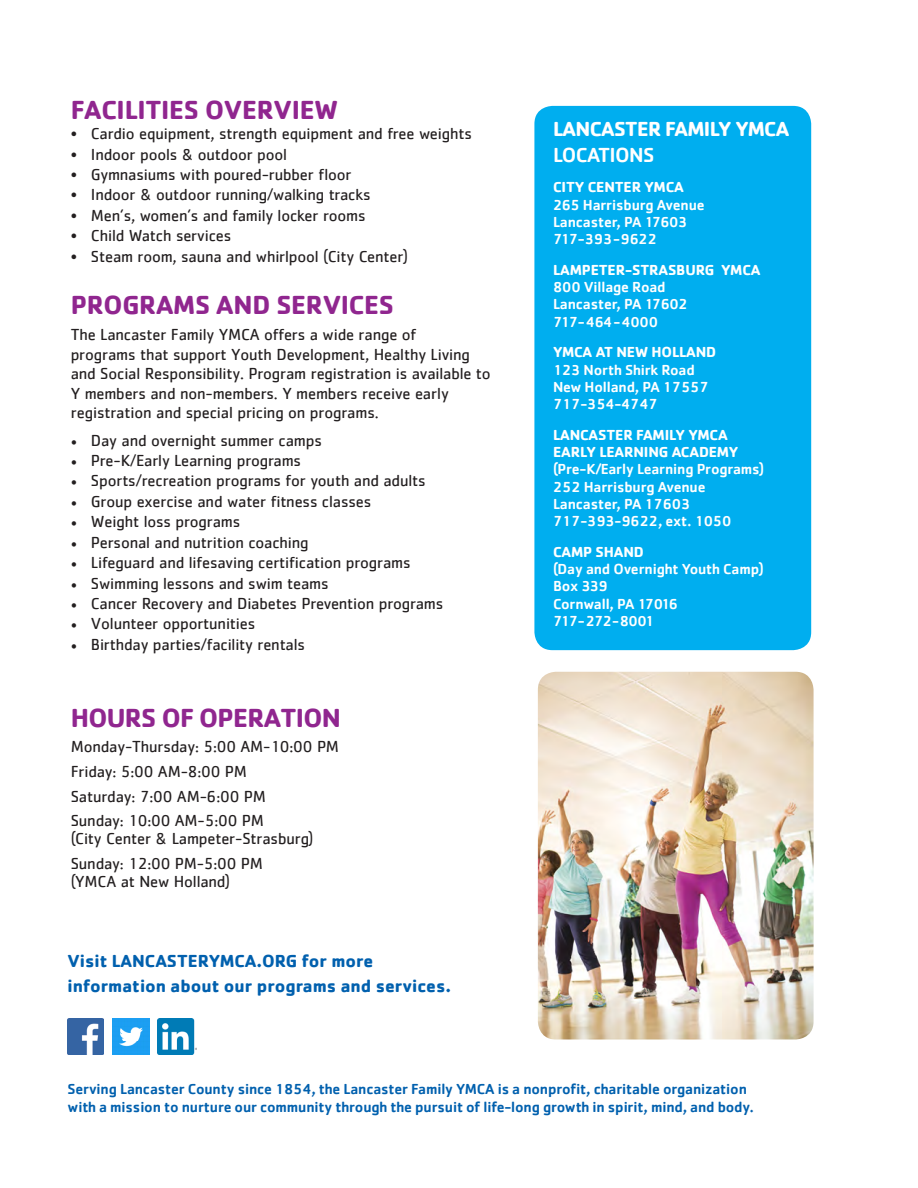
<style>
.page{position:relative;width:918px;height:1188px;background:#fff}
.page>*{position:absolute;margin:0;border:0;box-sizing:border-box;transform-origin:0 0}
.Body_copy{font:700 27px "Cachet";letter-spacing:-.01em;color:#90268f}
.t1{font:700 21px "Cachet";letter-spacing:-.03em;color:#fff}
.t2{font:500 21px "Cachet";letter-spacing:-.03em;color:#fff}
.t3{font:700 18px/25.2px "Cachet";color:#0160ae}
.Body_copy-2{font:16.5px/19.5px "Cachet";letter-spacing:-.01em;color:#231f20}
.t4{font:500 15px/17.2px "Cachet";letter-spacing:-.01em;color:#fff}
.t5{font:500 15px/18px "Cachet";letter-spacing:-.01em;color:#0160ae}
.t6{font:700 15px/17.2px "Cachet";letter-spacing:-.01em;color:#fff}
.t7{font:500 15px/17.2px "Cachet";letter-spacing:-.03em;color:#fff}
.t8{font:500 15px "Cachet";letter-spacing:-.05em;color:#fff}
.s1{font-family:"Minion Pro"}
.s2{font-weight:500}
.s3{font-weight:700}
</style>
<div class="page">
<img style="left:112px;top:1018px;width:37px;height:37px">
<div style="left:534px;top:106px;width:276px;height:544px;background:#00aeef;border-radius:18px"></div>
<img style="left:67px;top:1018px;width:37px;height:37px">
<img style="left:157px;top:1018px;width:39px;height:37px">
<img style="left:537px;top:672px;width:276px;height:367px">
<p class="Body_copy" style="left:71px;top:92px;width:269px">FACILITIES OVERVIEW</p>
<p class="Body_copy-2" style="left:71px;top:124px;width:402px">• Cardio equipment, strength equipment and free weights</p>
<p class="Body_copy-2" style="left:71px;top:144px;width:218px">• Indoor pools &amp; outdoor pool</p>
<p class="Body_copy-2" style="left:71px;top:164px;width:282px">• Gymnasiums with poured-rubber floor</p>
<p class="Body_copy-2" style="left:71px;top:185px;width:301px">• Indoor &amp; outdoor running/walking tracks</p>
<p class="Body_copy-2" style="left:71px;top:205px;width:296px">• Men’s, women’s and family locker rooms</p>
<p class="Body_copy-2" style="left:71px;top:226px;width:162px">• Child Watch services</p>
<p class="Body_copy-2" style="left:71px;top:246px;width:338px">• Steam room, sauna and whirlpool (City Center)</p>
<p class="Body_copy" style="left:71px;top:288px;width:324px">PROGRAMS AND SERVICES</p>
<p class="Body_copy-2" style="left:71px;top:325px;width:421px">The Lancaster Family YMCA offers a wide range of<br>programs that support Youth Development, Healthy Living and Social Responsibility. Program registration is available to Y members and non-members. Y members receive early registration and special pricing on programs.</p>
<p class="Body_copy-2" style="left:71px;top:430px;width:252px"><span class="s1">•</span> Day and overnight summer camps</p>
<p class="Body_copy-2" style="left:71px;top:450px;width:232px"><span class="s1">•</span> Pre-K/Early Learning programs</p>
<p class="Body_copy-2" style="left:71px;top:471px;width:356px"><span class="s1">•</span> Sports/recreation programs for youth and adults</p>
<p class="Body_copy-2" style="left:71px;top:491px;width:302px"><span class="s1">•</span> Group exercise and water fitness classes</p>
<p class="Body_copy-2" style="left:71px;top:512px;width:171px"><span class="s1">•</span> Weight loss programs</p>
<p class="Body_copy-2" style="left:71px;top:532px;width:239px"><span class="s1">•</span> Personal and nutrition coaching</p>
<p class="Body_copy-2" style="left:71px;top:553px;width:341px"><span class="s1">•</span> Lifeguard and lifesaving certification programs</p>
<p class="Body_copy-2" style="left:71px;top:573px;width:259px"><span class="s1">•</span> Swimming lessons and swim teams</p>
<p class="Body_copy-2" style="left:71px;top:594px;width:374px"><span class="s1">•</span> Cancer Recovery and Diabetes Prevention programs</p>
<p class="Body_copy-2" style="left:71px;top:614px;width:186px"><span class="s1">•</span> Volunteer opportunities</p>
<p class="Body_copy-2" style="left:71px;top:634px;width:236px"><span class="s1">•</span> Birthday parties/facility rentals</p>
<p class="Body_copy" style="left:71px;top:701px;width:272px">HOURS OF OPERATION</p>
<p class="Body_copy-2" style="left:71px;top:736px;width:270px">Monday-Thursday: 5:00 AM-10:00 PM</p>
<p class="Body_copy-2" style="left:71px;top:761px;width:178px">Friday: 5:00 AM-8:00 PM</p>
<p class="Body_copy-2" style="left:71px;top:786px;width:197px">Saturday: 7:00 AM-6:00 PM</p>
<p class="Body_copy-2" style="left:71px;top:811px;width:244px;line-height:18px">Sunday: 10:00 AM-5:00 PM<br>(City Center &amp; Lampeter-Strasburg)</p>
<p class="Body_copy-2" style="left:71px;top:854px;width:194px;line-height:18px">Sunday: 12:00 PM-5:00 PM (YMCA at New Holland)</p>
<p class="t3" style="left:68px;top:948px;width:385px">Visit LANCASTERYMCA.ORG for more information about our programs and services.</p>
<p class="t1" style="left:552px;top:116px;width:237px">LANCASTER FAMILY YMCA</p>
<p class="t2" style="left:552px;top:142px;width:103px">LOCATIONS</p>
<p class="t6" style="left:552px;top:178px;width:132px">CITY CENTER YMCA</p>
<p class="t4" style="left:552px;top:196px;width:153px">265 Harrisburg Avenue</p>
<p class="t4" style="left:552px;top:213px;width:136px">Lancaster, PA 17603</p>
<p class="t4" style="left:552px;top:230px;width:105px">717-393-9622</p>
<p class="t6" style="left:552px;top:261px;width:209px">LAMPETER-STRASBURG YMCA</p>
<p class="t4" style="left:552px;top:278px;width:114px">800 Village Road</p>
<p class="t4" style="left:552px;top:295px;width:136px">Lancaster, PA 17602</p>
<p class="t4" style="left:552px;top:313px;width:106px">717-464-4000</p>
<p class="t6" style="left:552px;top:343px;width:165px">YMCA AT NEW HOLLAND</p>
<p class="t4" style="left:552px;top:361px;width:143px">123 North Shirk Road</p>
<p class="t4" style="left:552px;top:378px;width:157px">New Holland, PA 17557</p>
<p class="t4" style="left:552px;top:395px;width:106px">717-354-4747</p>
<p class="t6" style="left:552px;top:426px;width:213px">LANCASTER FAMILY YMCA<br>EARLY LEARNING ACADEMY <span class="s2">(Pre-K/Early Learning Programs)</span></p>
<p class="t4" style="left:552px;top:478px;width:154px">252 Harrisburg Avenue</p>
<p class="t4" style="left:552px;top:495px;width:139px">Lancaster, PA 17603</p>
<p class="t4" style="left:552px;top:512px;width:180px">717-393-9622, ext. 1050</p>
<p class="t4" style="left:552px;top:543px;width:212px"><span class="s3">CAMP SHAND<br></span>(Day and Overnight Youth Camp)</p>
<p class="t7" style="left:552px;top:577px;width:127px">Box 339<br>Cornwall, PA 17016</p>
<p class="t8" style="left:552px;top:612px;width:103px">717-272-8001</p>
<p class="t5" style="left:68px;top:1080px;width:687px">Serving Lancaster County since 1854, the Lancaster Family YMCA is a nonprofit, charitable organization with a mission to nurture our community through the pursuit of life-long growth in spirit, mind, and body.</p>
</div>
